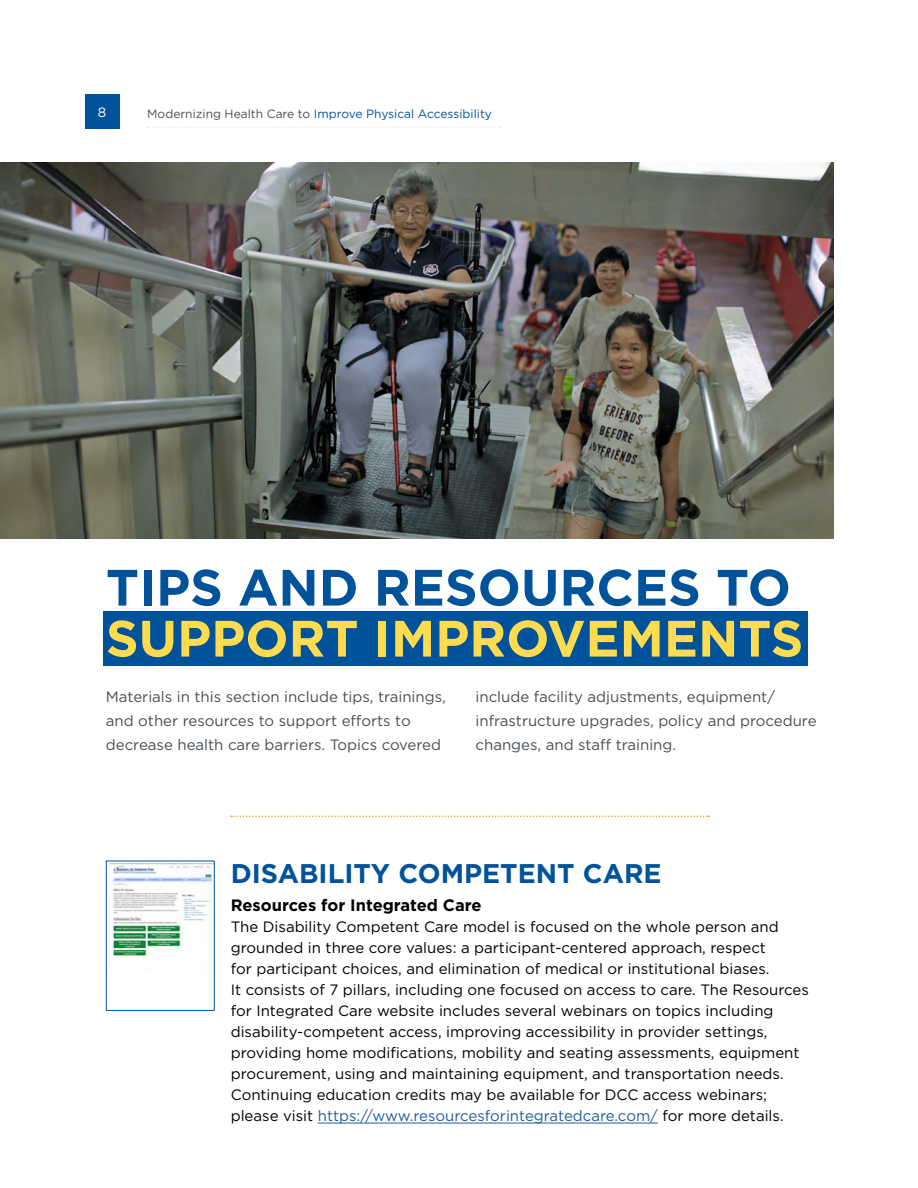
<style>
.page{position:relative;width:918px;height:1188px;background:#fff}
.page>*{position:absolute;margin:0;border:0;box-sizing:border-box;transform-origin:0 0}
.t1{font:700 51px/51px "Gotham";color:#ffdb4f}
.t2{font:700 27px "Gotham";color:#00539b}
.t3{font:700 16.5px "Gotham";color:#000}
.t4{font:15px/21px "Gotham";color:#000}
.t5{font:15px/24px "Gotham";color:#494e58}
.t6{font:13.5px "Gotham";color:#fff}
.t7{font:12px "Gotham";color:#00539b}
.s1{color:#494e58}
.s2{color:#00539b}
.s3{color:#215e9e}
</style>
<div class="page">
<div style="left:85px;top:95px;width:34px;height:34px;background:#00539b"></div>
<svg style="left:147px;top:127px;width:353px;height:1px"></svg>
<img style="left:0;top:162px;width:834px;height:377px">
<svg style="left:231px;top:816px;width:478px;height:1px"></svg>
<hr style="left:318px;top:1123px;width:340px;height:1px;background:#215e9e">
<img style="left:109px;top:863px;width:104px;height:96px">
<div style="left:106px;top:861px;width:109px;height:150px;border:1px solid #00539b"></div>
<div style="left:103px;top:612px;width:705px;height:54px;background:#00539b"></div>
<p class="t6" style="left:98px;top:104px;width:10px">8</p>
<p class="t7" style="left:147px;top:106px;width:346px"><span class="s1">Modernizing Health Care to</span> Improve Physical Accessibility</p>
<h2 class="t1" style="left:106px;top:561px;width:699px"><span class="s2">TIPS AND RESOURCES TO<br></span>SUPPORT IMPROVEMENTS</h2>
<p class="t5" style="left:106px;top:684px;width:342px">Materials in this section include tips, trainings, and other resources to support efforts to decrease health care barriers. Topics covered</p>
<p class="t5" style="left:476px;top:684px;width:343px">include facility adjustments, equipment/ infrastructure upgrades, policy and procedure changes, and staff training.</p>
<h3 class="t2" style="left:231px;top:858px;width:432px">DISABILITY COMPETENT CARE</h3>
<h4 class="t3" style="left:231px;top:896px;width:252px">Resources for Integrated Care</h4>
<p class="t4" style="left:231px;top:916px;width:580px">The Disability Competent Care model is focused on the whole person and grounded in three core values: a participant-centered approach, respect<br>for participant choices, and elimination of medical or institutional biases.<br>It consists of 7 pillars, including one focused on access to care. The Resources for Integrated Care website includes several webinars on topics including disability-competent access, improving accessibility in provider settings, providing home modifications, mobility and seating assessments, equipment procurement, using and maintaining equipment, and transportation needs.<br>Continuing education credits may be available for DCC access webinars; please visit <span class="s3">https://www.resourcesforintegratedcare.com/</span> for more details.</p>
</div>
